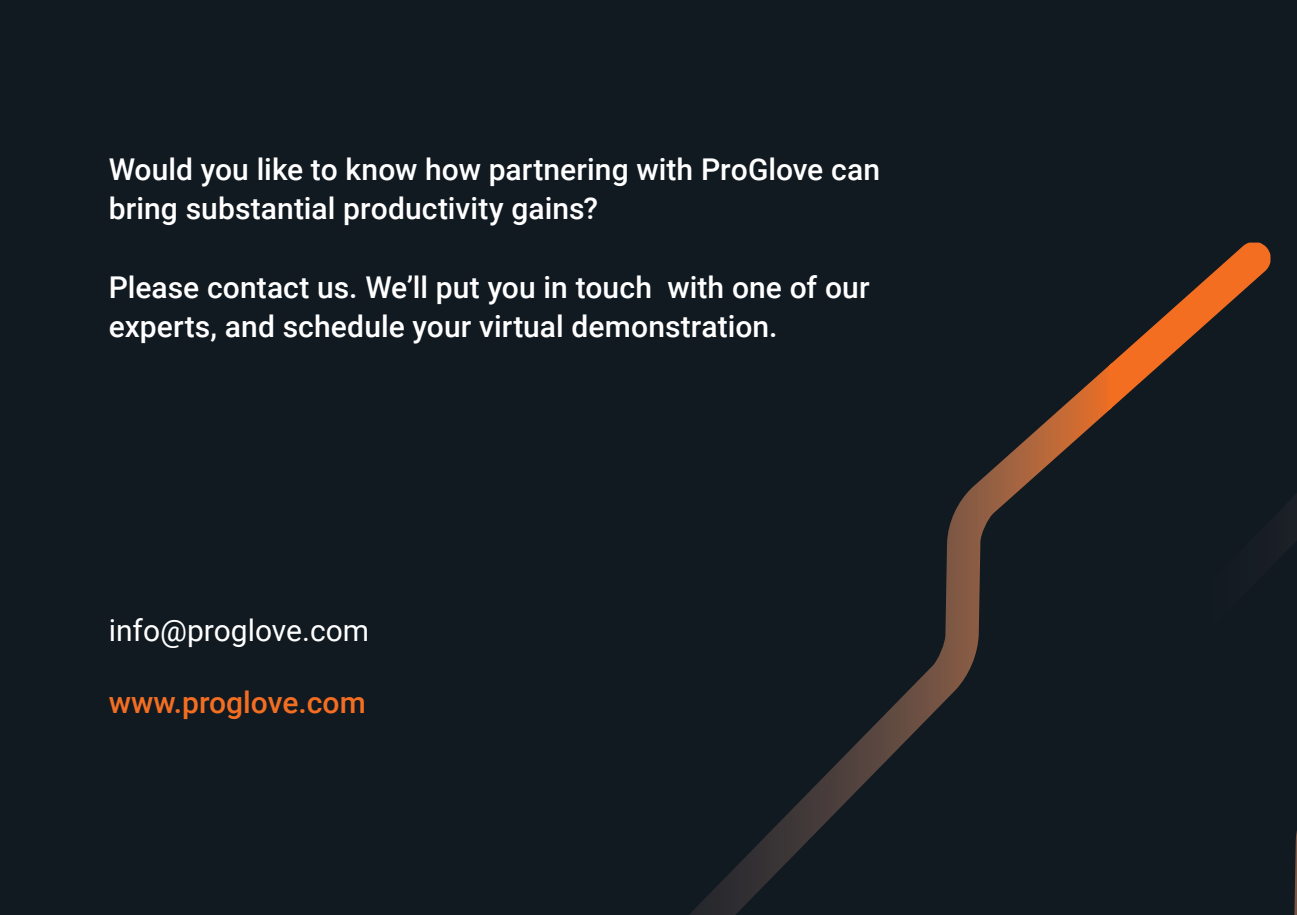
<style>
.page{position:relative;width:1297px;height:915px;background:#fff}
.page>*{position:absolute;margin:0;border:0;box-sizing:border-box;transform-origin:0 0}
.t1{font:500 30px/39px "Roboto";letter-spacing:.005em;color:#fff}
.t2{font:30px "Roboto";color:#fff}
.t3{font:500 30px "Roboto";color:#f36e21}
</style>
<div class="page">
<div style="left:0;top:0;width:1297px;height:914px;background:#111921"></div>
<svg style="left:1294px;top:830px;width:3px;height:84px"></svg>
<svg style="left:690px;top:242px;width:580px;height:672px"></svg>
<svg style="left:1178px;top:492px;width:119px;height:146px"></svg>
<p class="t1" style="left:109px;top:149px;width:773px">Would you like to know how partnering with ProGlove can bring substantial productivity gains?</p>
<p class="t1" style="left:109px;top:266px;width:762px">Please contact us. We’ll put you in touch with one of our experts, and schedule your virtual demonstration.</p>
<p class="t2" style="left:109px;top:608px;width:262px">info@proglove.com</p>
<p class="t3" style="left:109px;top:680px;width:258px">www.proglove.com</p>
</div>
